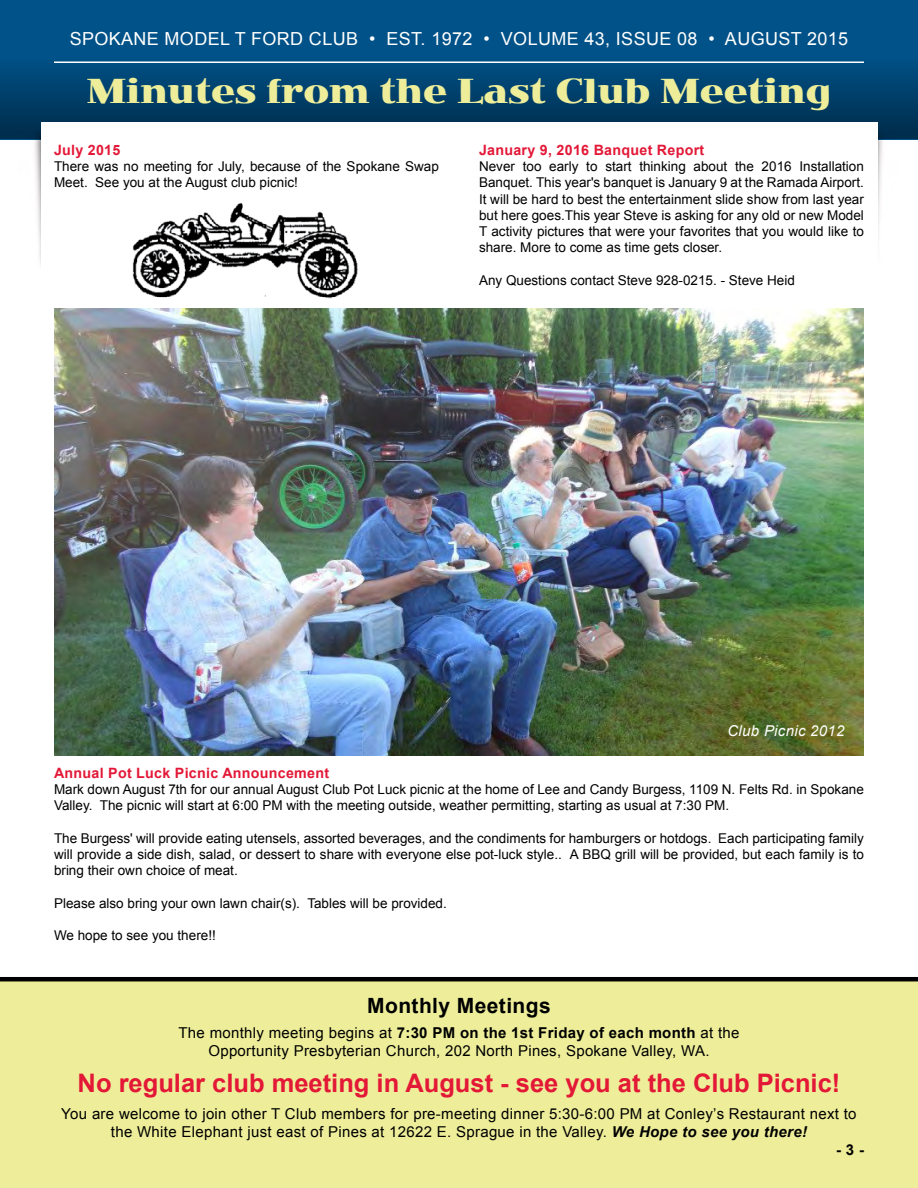
<style>
.page{position:relative;width:918px;height:1188px;background:#fff}
.page>*{position:absolute;margin:0;border:0;box-sizing:border-box;transform-origin:0 0}
.t1{font:700 36px "Jimbo";color:#eeee9a}
.t2{font:700 25.5px "Arial";color:#e31837}
.t3{font:700 21px "Arial";letter-spacing:.02em;color:#000}
.t4{font:18px "Arial";letter-spacing:.02em;color:#fff}
.t5{font:15px/18px "Arial";letter-spacing:.02em;color:#000;text-align:center}
.t6{font:italic 15px "Arial";letter-spacing:.02em;color:#fff}
.t7{font:700 15px "Arial";color:#000}
.t8{font:700 14.25px "Arial";letter-spacing:.02em;color:#e31837}
.t9{font:13.5px/16.2px "Arial";color:#000}
.s1{font-weight:700}
.s2{font-weight:700;font-style:italic}
</style>
<div class="page">
<div style="left:0;top:0;width:918px;height:139px;background:#005288"></div>
<div style="left:0;top:53px;width:918px;height:85px;background:linear-gradient(to bottom,#0a5a8f,#002848)"></div>
<img style="left:19px;top:131px;width:22px;height:134px">
<img style="left:878px;top:131px;width:20px;height:104px">
<div style="left:41px;top:122px;width:837px;height:213px;background:#fff"></div>
<div style="left:0;top:981px;width:918px;height:207px;background:#eeee9a"></div>
<hr style="left:54px;top:62px;width:810px;height:1px;background:#fff">
<hr style="left:0;top:977px;width:918px;height:4px;background:#000">
<img style="left:54px;top:309px;width:810px;height:447px">
<img style="left:132px;top:202px;width:226px;height:97px">
<h3 class="t4" style="left:70px;top:26px;width:780px">SPOKANE MODEL T FORD CLUB • EST. 1972 • VOLUME 43, ISSUE 08 • AUGUST 2015</h3>
<h1 class="t1" style="left:87px;top:70px;width:746px">Minutes from the Last Club Meeting</h1>
<p class="t8" style="left:54px;top:140px;width:68px">July 2015</p>
<p class="t9" style="left:54px;top:158px;width:386px">There was no meeting for July, because of the Spokane Swap<br>Meet. See you at the August club picnic!</p>
<p class="t8" style="left:479px;top:140px;width:227px">January 9, 2016 Banquet Report</p>
<p class="t9" style="left:479px;top:158px;width:386px;text-align:justify">Never too early to start thinking about the 2016 Installation Banquet. This year's banquet is January 9 at the Ramada Airport.<br>It will be hard to best the entertainment slide show from last year but here goes.This year Steve is asking for any old or new Model T activity pictures that were your favorites that you would like to share. More to come as time gets closer.</p>
<p class="t9" style="left:479px;top:272px;width:317px">Any Questions contact Steve 928-0215. - Steve Heid</p>
<p class="t6" style="left:727px;top:721px;width:119px">Club Picnic 2012</p>
<p class="t8" style="left:54px;top:764px;width:277px">Annual Pot Luck Picnic Announcement</p>
<p class="t9" style="left:54px;top:782px;width:811px">Mark down August 7th for our annual August Club Pot Luck picnic at the home of Lee and Candy Burgess, 1109 N. Felts Rd. in Spokane<br>Valley. The picnic will start at 6:00 PM with the meeting outside, weather permitting, starting as usual at 7:30 PM.</p>
<p class="t9" style="left:54px;top:830px;width:812px;text-align:justify">The Burgess' will provide eating utensels, assorted beverages, and the condiments for hamburgers or hotdogs. Each participating family will provide a side dish, salad, or dessert to share with everyone else pot-luck style.. A BBQ grill will be provided, but each family is to bring their own choice of meat.</p>
<p class="t9" style="left:54px;top:895px;width:394px">Please also bring your own lawn chair(s). Tables will be provided.</p>
<p class="t9" style="left:54px;top:927px;width:163px">We hope to see you there!!</p>
<h3 class="t3" style="left:367px;top:991px;width:185px">Monthly Meetings</h3>
<p class="t5" style="left:178px;top:1024px;width:563px">The monthly meeting begins at <span class="s1">7:30 PM on the 1st Friday of each month</span> at the<br>Opportunity Presbyterian Church, 202 North Pines, Spokane Valley, WA.</p>
<h2 class="t2" style="left:78px;top:1066px;width:764px">No regular club meeting in August - see you at the Club Picnic!</h2>
<p class="t5" style="left:61px;top:1105px;width:797px">You are welcome to join other T Club members for pre-meeting dinner 5:30-6:00 PM at Conley’s Restaurant next to the White Elephant just east of Pines at 12622 E. Sprague in the Valley. <span class="s2">We Hope to see you there!</span></p>
<p class="t7" style="left:836px;top:1140px;width:29px">- 3 -</p>
</div>
